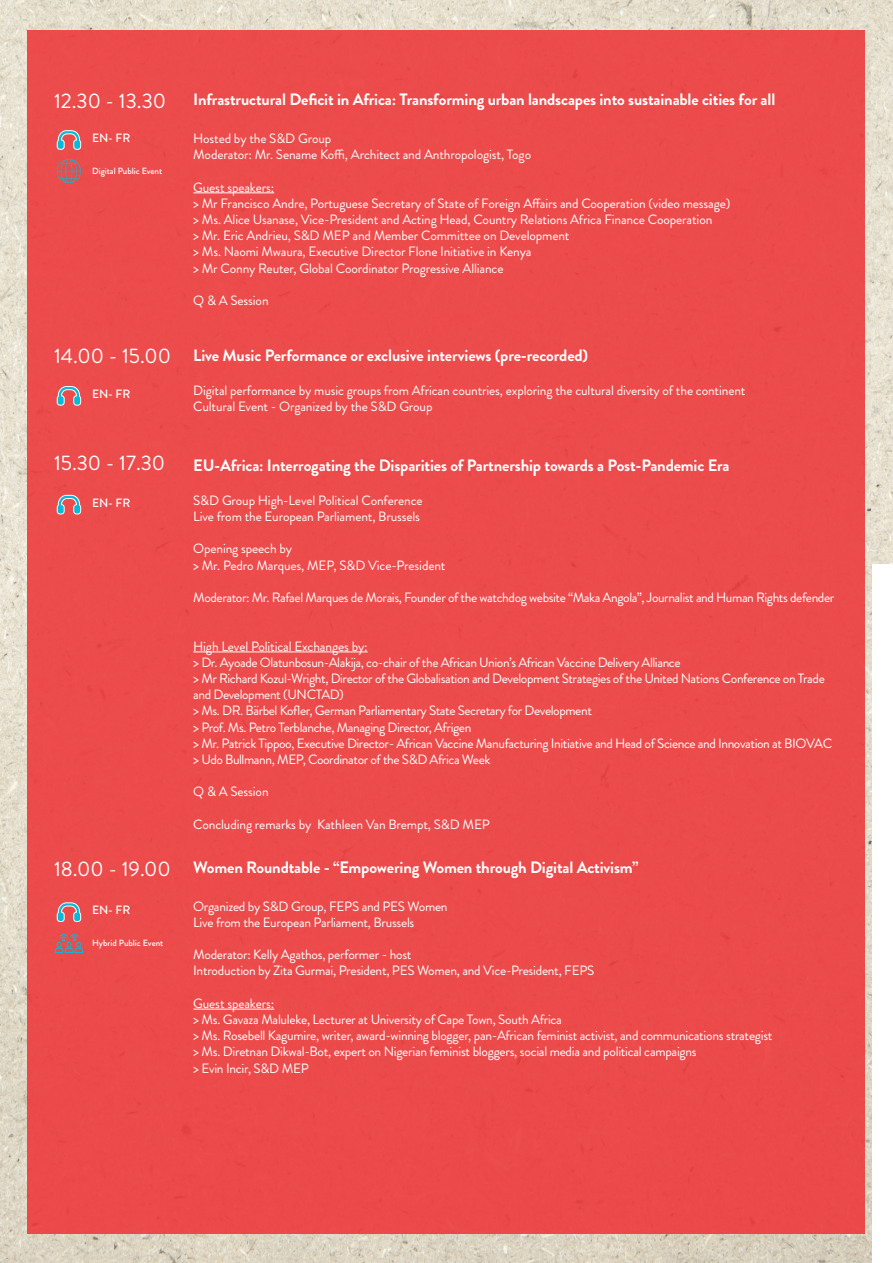
<style>
.page{position:relative;width:893px;height:1263px;background:#fff}
.page>*{position:absolute;margin:0;border:0;box-sizing:border-box;transform-origin:0 0}
.t1{font:21px "Brandon Grotesque";color:#fff}
.t2{font:700 16.5px "Brandon Grotesque";letter-spacing:-.01em;color:#fff}
.t3{font:13.5px/16.2px "Brandon Grotesque";letter-spacing:-.02em;color:#fff}
.t4{font:500 12px "Brandon Grotesque";color:#fff}
.t5{font:500 9px "Brandon Grotesque";color:#fff}
</style>
<div class="page">
<img style="left:0;top:0;width:872px;height:1263px">
<div style="left:28px;top:30px;width:837px;height:1203px;background:#ec4b4b"></div>
<hr style="left:193px;top:193px;width:81px;height:1px;background:#fff">
<hr style="left:193px;top:652px;width:175px;height:1px;background:#fff">
<svg style="left:57px;top:131px;width:24px;height:18px"></svg>
<svg style="left:57px;top:386px;width:24px;height:19px"></svg>
<svg style="left:57px;top:495px;width:24px;height:19px"></svg>
<svg style="left:57px;top:159px;width:24px;height:24px"></svg>
<img style="left:872px;top:0;width:21px;height:563px">
<hr style="left:193px;top:1009px;width:81px;height:1px;background:#fff">
<svg style="left:57px;top:903px;width:24px;height:18px"></svg>
<svg style="left:55px;top:934px;width:28px;height:19px"></svg>
<h1 class="t1" style="left:54px;top:87px;width:114px">12.30 - 13.30</h1>
<p class="t4" style="left:92px;top:130px;width:40px">EN- FR</p>
<p class="t5" style="left:92px;top:165px;width:72px">Digital Public Event</p>
<h1 class="t1" style="left:54px;top:342px;width:118px">14.00 - 15.00</h1>
<p class="t4" style="left:92px;top:385px;width:40px">EN- FR</p>
<h1 class="t1" style="left:54px;top:449px;width:113px">15.30 - 17.30</h1>
<p class="t4" style="left:92px;top:494px;width:40px">EN- FR</p>
<p class="t2" style="left:193px;top:88px;width:584px">Infrastructural Deficit in Africa: Transforming urban landscapes into sustainable cities for all</p>
<p class="t3" style="left:193px;top:130px;width:339px">Hosted by the S&amp;D Group<br>Moderator: Mr. Sename Koffi, Architect and Anthropologist, Togo</p>
<p class="t3" style="left:193px;top:179px;width:539px">Guest speakers:<br>&gt; Mr Francisco Andre, Portuguese Secretary of State of Foreign Affairs and Cooperation (video message) &gt; Ms. Alice Usanase, Vice-President and Acting Head, Country Relations Africa Finance Cooperation<br>&gt; Mr. Eric Andrieu, S&amp;D MEP and Member Committee on Development<br>&gt; Ms. Naomi Mwaura, Executive Director Flone Initiative in Kenya<br>&gt; Mr Conny Reuter, Global Coordinator Progressive Alliance</p>
<p class="t3" style="left:193px;top:292px;width:77px">Q &amp; A Session</p>
<p class="t2" style="left:193px;top:343px;width:396px">Live Music Performance or exclusive interviews (pre-recorded)</p>
<p class="t3" style="left:193px;top:382px;width:554px">Digital performance by music groups from African countries, exploring the cultural diversity of the continent<br>Cultural Event - Organized by the S&amp;D Group</p>
<p class="t2" style="left:193px;top:453px;width:538px">EU-Africa: Interrogating the Disparities of Partnership towards a Post-Pandemic Era</p>
<p class="t3" style="left:193px;top:492px;width:231px">S&amp;D Group High-Level Political Conference<br>Live from the European Parliament, Brussels</p>
<p class="t3" style="left:193px;top:541px;width:254px">Opening speech by<br>&gt; Mr. Pedro Marques, MEP, S&amp;D Vice-President</p>
<p class="t3" style="left:193px;top:589px;width:643px">Moderator: Mr. Rafael Marques de Morais, Founder of the watchdog website “Maka Angola”, Journalist and Human Rights defender</p>
<p class="t3" style="left:193px;top:638px;width:640px">High Level Political Exchanges by:<br>&gt; Dr. Ayoade Olatunbosun-Alakija, co-chair of the African Union’s African Vaccine Delivery Alliance<br>&gt; Mr Richard Kozul-Wright, Director of the Globalisation and Development Strategies of the United Nations Conference on Trade and Development (UNCTAD)<br>&gt; Ms. DR. Bärbel Kofler, German Parliamentary State Secretary for Development<br>&gt; Prof. Ms. Petro Terblanche, Managing Director, Afrigen<br>&gt; Mr. Patrick Tippoo, Executive Director- African Vaccine Manufacturing Initiative and Head of Science and Innovation at BIOVAC &gt; Udo Bullmann, MEP, Coordinator of the S&amp;D Africa Week</p>
<p class="t3" style="left:193px;top:784px;width:77px">Q &amp; A Session</p>
<p class="t3" style="left:193px;top:816px;width:298px">Concluding remarks by Kathleen Van Brempt, S&amp;D MEP</p>
<h1 class="t1" style="left:54px;top:854px;width:118px">18.00 - 19.00</h1>
<p class="t2" style="left:193px;top:855px;width:447px">Women Roundtable - “Empowering Women through Digital Activism”</p>
<p class="t3" style="left:193px;top:898px;width:256px">Organized by S&amp;D Group, FEPS and PES Women<br>Live from the European Parliament, Brussels</p>
<p class="t3" style="left:193px;top:947px;width:403px">Moderator: Kelly Agathos, performer - host<br>Introduction by Zita Gurmai, President, PES Women, and Vice-President, FEPS</p>
<p class="t3" style="left:193px;top:995px;width:581px">Guest speakers:<br>&gt; Ms. Gavaza Maluleke, Lecturer at University of Cape Town, South Africa<br>&gt; Ms. Rosebell Kagumire, writer, award-winning blogger, pan-African feminist activist, and communications strategist &gt; Ms. Diretnan Dikwal-Bot, expert on Nigerian feminist bloggers, social media and political campaigns<br>&gt; Evin Incir, S&amp;D MEP</p>
<p class="t4" style="left:92px;top:902px;width:40px">EN- FR</p>
<p class="t5" style="left:92px;top:937px;width:73px">Hybrid Public Event</p>
</div>
